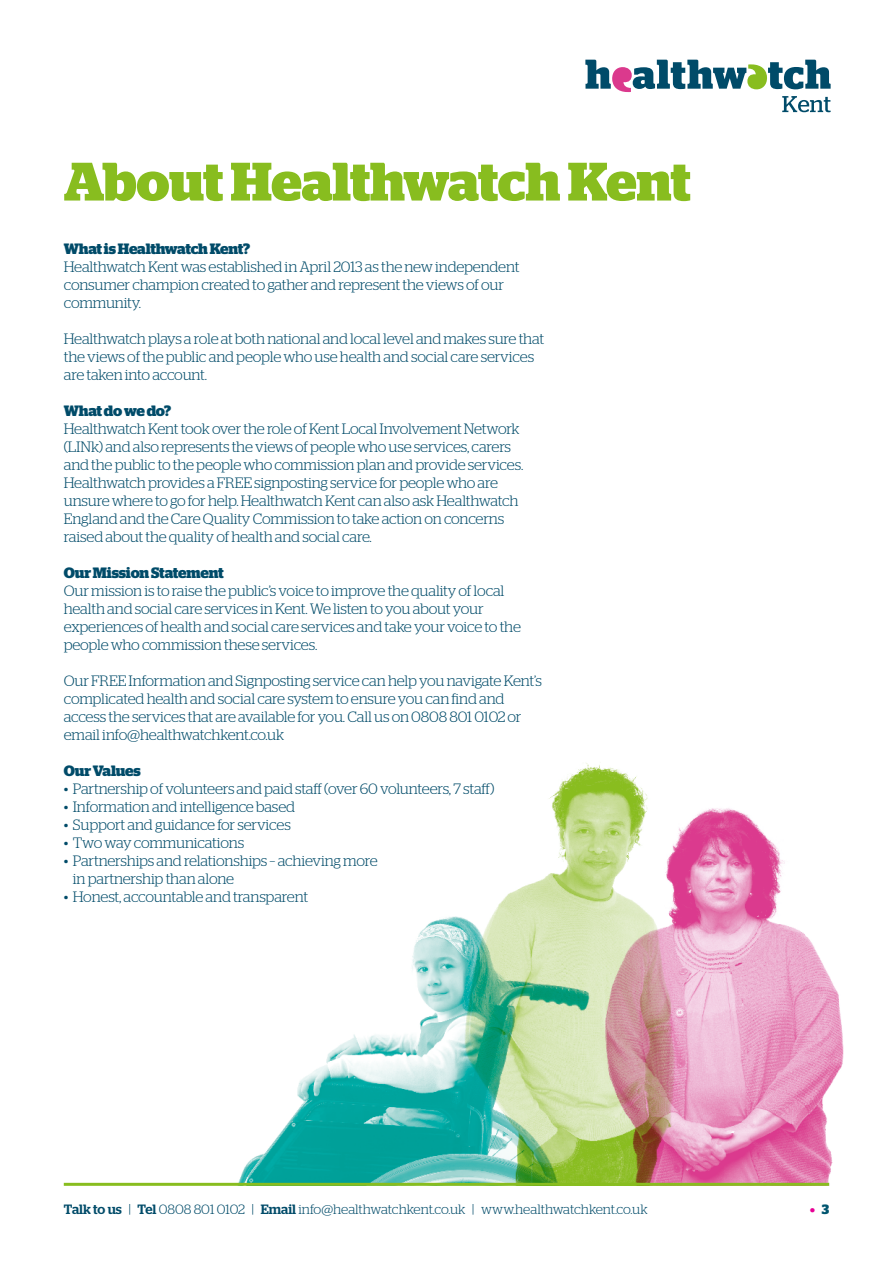
<style>
.page{position:relative;width:893px;height:1263px;background:#fff}
.page>*{position:absolute;margin:0;border:0;box-sizing:border-box;transform-origin:0 0}
.t1{font:700 54px "Stag";letter-spacing:-.01em;color:#88bd1f}
.t2{font:300 15px/18px "Stag";letter-spacing:-.015em;color:#004b69}
.t3{font:700 15px "Stag";letter-spacing:-.015em;color:#004b69}
.t4{font:300 13.5px "Stag";color:#004b69}
.t5{font:700 13.5px "Stag";color:#e70095}
.s1{font-weight:500}
.s2{color:#00556f}
</style>
<div class="page">
<img style="left:521px;top:763px;width:127px;height:125px">
<img style="left:592px;top:800px;width:252px;height:386px">
<img style="left:208px;top:888px;width:449px;height:295px">
<hr style="left:64px;top:1183px;width:765px;height:3px;background:#88bd1f">
<svg style="left:585px;top:60px;width:246px;height:52px"></svg>
<h1 class="t1" style="left:64px;top:150px;width:628px">About Healthwatch Kent</h1>
<p class="t3" style="left:64px;top:240px;width:188px">What is Healthwatch Kent?</p>
<p class="t2" style="left:64px;top:257px;width:457px">Healthwatch Kent was established in April 2013 as the new independent consumer champion created to gather and represent the views of our community.</p>
<p class="t2" style="left:64px;top:329px;width:482px">Healthwatch plays a role at both national and local level and makes sure that the views of the public and people who use health and social care services are taken into account.</p>
<p class="t3" style="left:64px;top:402px;width:109px">What do we do?</p>
<p class="t2" style="left:64px;top:419px;width:461px">Healthwatch Kent took over the role of Kent Local Involvement Network (LINk) and also represents the views of people who use services, carers and the public to the people who commission plan and provide services.<br>Healthwatch provides a FREE signposting service for people who are unsure where to go for help. Healthwatch Kent can also ask Healthwatch England and the Care Quality Commission to take action on concerns raised about the quality of health and social care.</p>
<p class="t3" style="left:64px;top:564px;width:161px">Our Mission Statement</p>
<p class="t2" style="left:64px;top:581px;width:459px">Our mission is to raise the public’s voice to improve the quality of local health and social care services in Kent. We listen to you about your experiences of health and social care services and take your voice to the people who commission these services.</p>
<p class="t2" style="left:64px;top:671px;width:480px">Our FREE Information and Signposting service can help you navigate Kent’s complicated health and social care system to ensure you can find and access the services that are available for you. Call us on 0808 801 0102 or email info@healthwatchkent.co.uk</p>
<p class="t3" style="left:64px;top:762px;width:79px">Our Values</p>
<p class="t2" style="left:64px;top:779px;width:432px">• Partnership of volunteers and paid staff (over 60 volunteers, 7 staff)</p>
<p class="t2" style="left:64px;top:797px;width:233px">• Information and intelligence based</p>
<p class="t2" style="left:64px;top:815px;width:229px">• Support and guidance for services</p>
<p class="t2" style="left:64px;top:833px;width:182px">• Two way communications</p>
<p class="t2" style="left:73px;top:851px;width:306px;text-indent:-9px">• Partnerships and relationships – achieving more in partnership than alone</p>
<p class="t2" style="left:64px;top:887px;width:246px">• Honest, accountable and transparent</p>
<p class="t4" style="left:64px;top:1202px;width:585px"><span class="s1">Talk to us</span> | <span class="s1">Tel</span> 0808 801 0102 | <span class="s1">Email</span> info@healthwatchkent.co.uk | www.healthwatchkent.co.uk</p>
<p class="t5" style="left:810px;top:1201px;width:20px">• <span class="s2">3</span></p>
</div>
